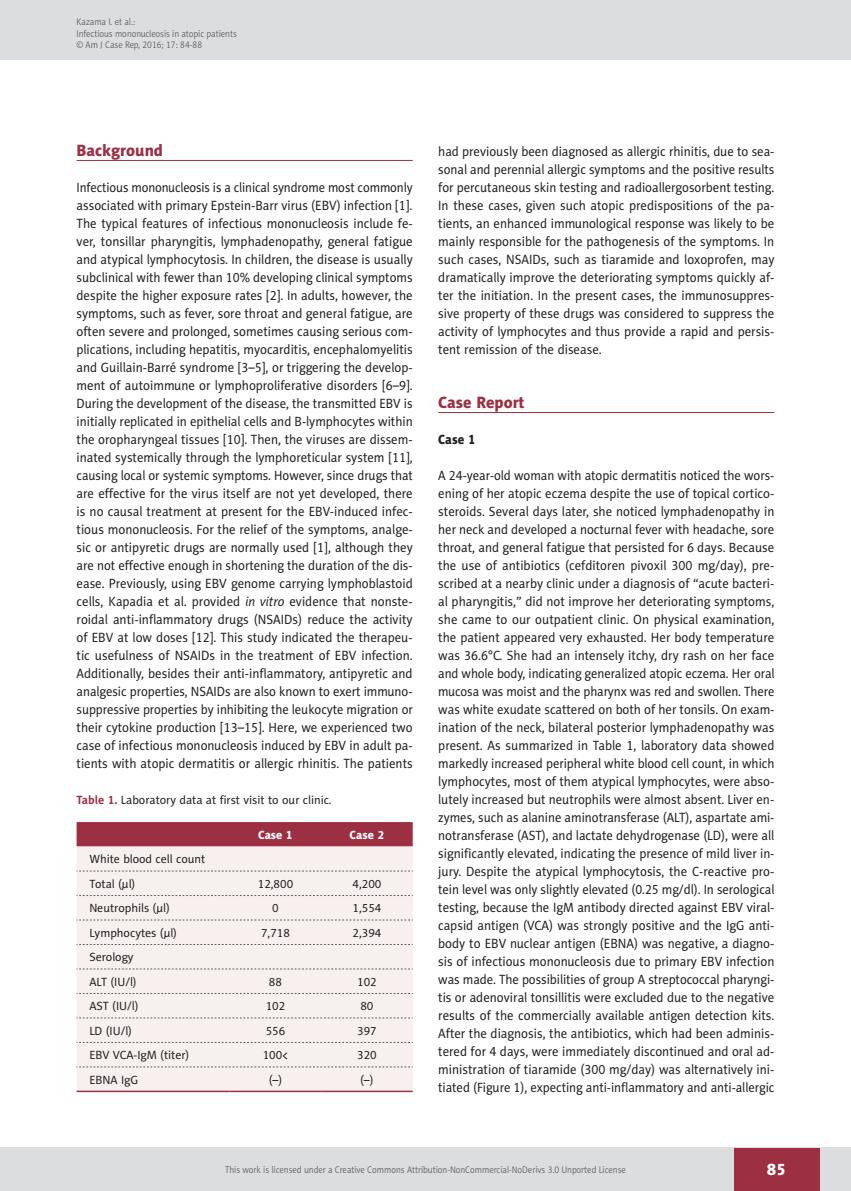
<style>
.page{position:relative;width:851px;height:1191px;background:#fff}
.page>*{position:absolute;margin:0;border:0;box-sizing:border-box;transform-origin:0 0}
.AJCR_Headline_1{font:16.5px "Naomi Sans EFN Heavy";color:#9d2f42}
.t1{font:16.5px "Naomi Sans EFN Heavy";color:#fff}
.AJCR_Body{font:13.5px/18px "Naomi Sans EFN";color:#231f20;text-align:justify;scale:.94 1}
.AJCR_Body-2{font:13.5px/18px "Naomi Sans EFN";color:#231f20;text-align:justify;scale:.93 1}
.AJCR_Body-3{font:13.5px/18px "Naomi Sans EFN";color:#231f20;text-align:justify;scale:.95 1}
.AJCR_Headline_2{font:13.5px "Naomi Sans EFN Heavy";color:#231f20;scale:.95 1}
.AJCR_Tabela_zawartos{font:12px "Naomi Sans EFN";color:#231f20}
.AJCR_Tabela_tytul{font:12px "Naomi Sans EFN";color:#231f20}
.AJCR_Tabela_Head{font:12px "Naomi Sans EFN Heavy";color:#fff}
.AJCR_pagina_zywa{font:9.75px/11.2px "Naomi Sans EFN Light";color:#57585a;scale:.9 1}
.AJCR_pagina_sygnatur{font:9.75px "Naomi Sans EFN Light";color:#57585a;scale:.9 1}
.s1{font-style:italic}
.s2{font-weight:700;color:#9d2f42}
</style>
<div class="page">
<hr style="left:77px;top:160px;width:335px;height:1px;background:#9d2f42">
<hr style="left:438px;top:412px;width:336px;height:1px;background:#9d2f42">
<div style="left:77px;top:822px;width:335px;height:24px;background:#9d2f42"></div>
<div style="left:77px;top:846px;width:335px;height:244px;background:#f7f0ef"></div>
<svg style="left:77px;top:870px;width:336px;height:1px"></svg>
<svg style="left:77px;top:895px;width:336px;height:1px"></svg>
<svg style="left:77px;top:919px;width:336px;height:1px"></svg>
<svg style="left:77px;top:944px;width:336px;height:1px"></svg>
<svg style="left:77px;top:968px;width:336px;height:1px"></svg>
<svg style="left:77px;top:993px;width:336px;height:1px"></svg>
<svg style="left:77px;top:1017px;width:336px;height:1px"></svg>
<svg style="left:77px;top:1042px;width:336px;height:1px"></svg>
<svg style="left:77px;top:1066px;width:336px;height:1px"></svg>
<hr style="left:77px;top:1090px;width:153px;height:2px;background:#9d2f42">
<hr style="left:230px;top:1090px;width:91px;height:2px;background:#9d2f42">
<hr style="left:321px;top:1090px;width:91px;height:2px;background:#9d2f42">
<div style="left:0;top:1148px;width:850px;height:43px;background:#dcdddf"></div>
<div style="left:733px;top:1147px;width:86px;height:43px;background:#9d2f42"></div>
<div style="left:0;top:0;width:850px;height:60px;background:#dcdddf"></div>
<p class="AJCR_pagina_zywa" style="left:77px;top:16px;width:179px">Kazama I. et al.:<br>Infectious mononucleosis in atopic patients</p>
<p class="AJCR_pagina_sygnatur" style="left:77px;top:39px;width:141px">© Am J Case Rep, 2016; 17: 84-88</p>
<p class="AJCR_Headline_1" style="left:77px;top:140px;width:88px">Background</p>
<p class="AJCR_Body-2" style="left:77px;top:178px;width:363px">Infectious mononucleosis is a clinical syndrome most commonly associated with primary Epstein-Barr virus (EBV) infection [1].<br>The typical features of infectious mononucleosis include fe&shy;ver, tonsillar pharyngitis, lymphadenopathy, general fatigue and atypical lymphocytosis. In children, the disease is usually subclinical with fewer than 10% developing clinical symptoms despite the higher exposure rates [2]. In adults, however, the symptoms, such as fever, sore throat and general fatigue, are often severe and prolonged, sometimes causing serious com&shy;plications, including hepatitis, myocarditis, encephalomyelitis and Guillain-Barré syndrome [3–5], or triggering the develop&shy;ment of autoimmune or lymphoproliferative disorders [6–9].<br>During the development of the disease, the transmitted EBV is initially replicated in epithelial cells and B-lymphocytes within the oropharyngeal tissues [10]. Then, the viruses are dissem&shy;inated systemically through the lymphoreticular system [11], causing local or systemic symptoms. However, since drugs that are effective for the virus itself are not yet developed, there is no causal treatment at present for the EBV-induced infec&shy;tious mononucleosis. For the relief of the symptoms, analge&shy;sic or antipyretic drugs are normally used [1], although they are not effective enough in shortening the duration of the dis&shy;ease. Previously, using EBV genome carrying lymphoblastoid cells, Kapadia et al. provided <span class="s1">in vitro</span> evidence that nonste&shy;roidal anti-inflammatory drugs (NSAIDs) reduce the activity of EBV at low doses [12]. This study indicated the therapeu&shy;tic usefulness of NSAIDs in the treatment of EBV infection.<br>Additionally, besides their anti-inflammatory, antipyretic and analgesic properties, NSAIDs are also known to exert immuno&shy;suppressive properties by inhibiting the leukocyte migration or their cytokine production [13–15]. Here, we experienced two case of infectious mononucleosis induced by EBV in adult pa&shy;tients with atopic dermatitis or allergic rhinitis. The patients</p>
<p class="AJCR_Tabela_tytul" style="left:77px;top:793px;width:256px"><span class="s2">Table 1.</span> Laboratory data at first visit to our clinic.</p>
<p class="AJCR_Tabela_Head" style="left:258px;top:827px;width:36px">Case 1</p>
<p class="AJCR_Tabela_Head" style="left:349px;top:827px;width:36px">Case 2</p>
<p class="AJCR_Tabela_zawartos" style="left:89px;top:852px;width:117px">White blood cell count</p>
<p class="AJCR_Tabela_zawartos" style="left:89px;top:876px;width:47px">Total (µl)</p>
<p class="AJCR_Tabela_zawartos" style="left:258px;top:876px;width:37px">12,800</p>
<p class="AJCR_Tabela_zawartos" style="left:352px;top:876px;width:30px">4,200</p>
<p class="AJCR_Tabela_zawartos" style="left:89px;top:901px;width:82px">Neutrophils (µl)</p>
<p class="AJCR_Tabela_zawartos" style="left:272px;top:901px;width:8px">0</p>
<p class="AJCR_Tabela_zawartos" style="left:352px;top:901px;width:30px">1,554</p>
<p class="AJCR_Tabela_zawartos" style="left:89px;top:925px;width:89px">Lymphocytes (µl)</p>
<p class="AJCR_Tabela_zawartos" style="left:261px;top:925px;width:30px">7,718</p>
<p class="AJCR_Tabela_zawartos" style="left:352px;top:925px;width:30px">2,394</p>
<p class="AJCR_Tabela_zawartos" style="left:89px;top:950px;width:46px">Serology</p>
<p class="AJCR_Tabela_zawartos" style="left:89px;top:974px;width:49px">ALT (IU/l)</p>
<p class="AJCR_Tabela_zawartos" style="left:269px;top:974px;width:15px">88</p>
<p class="AJCR_Tabela_zawartos" style="left:357px;top:974px;width:21px">102</p>
<p class="AJCR_Tabela_zawartos" style="left:89px;top:999px;width:51px">AST (IU/l)</p>
<p class="AJCR_Tabela_zawartos" style="left:266px;top:999px;width:21px">102</p>
<p class="AJCR_Tabela_zawartos" style="left:360px;top:999px;width:15px">80</p>
<p class="AJCR_Tabela_zawartos" style="left:89px;top:1023px;width:44px">LD (IU/l)</p>
<p class="AJCR_Tabela_zawartos" style="left:266px;top:1023px;width:21px">556</p>
<p class="AJCR_Tabela_zawartos" style="left:357px;top:1023px;width:21px">397</p>
<p class="AJCR_Tabela_zawartos" style="left:89px;top:1048px;width:101px">EBV VCA-IgM (titer)</p>
<p class="AJCR_Tabela_zawartos" style="left:263px;top:1048px;width:27px">100&lt;</p>
<p class="AJCR_Tabela_zawartos" style="left:357px;top:1048px;width:21px">320</p>
<p class="AJCR_Tabela_zawartos" style="left:89px;top:1072px;width:50px">EBNA IgG</p>
<p class="AJCR_Tabela_zawartos" style="left:269px;top:1072px;width:15px">(–)</p>
<p class="AJCR_Tabela_zawartos" style="left:360px;top:1072px;width:15px">(–)</p>
<p class="AJCR_Body-3" style="left:438px;top:142px;width:355px">had previously been diagnosed as allergic rhinitis, due to sea&shy;sonal and perennial allergic symptoms and the positive results for percutaneous skin testing and radioallergosorbent testing.<br>In these cases, given such atopic predispositions of the pa&shy;tients, an enhanced immunological response was likely to be mainly responsible for the pathogenesis of the symptoms. In such cases, NSAIDs, such as tiaramide and loxoprofen, may dramatically improve the deteriorating symptoms quickly af&shy;ter the initiation. In the present cases, the immunosuppres&shy;sive property of these drugs was considered to suppress the activity of lymphocytes and thus provide a rapid and persis&shy;tent remission of the disease.</p>
<p class="AJCR_Headline_1" style="left:438px;top:392px;width:88px">Case Report</p>
<p class="AJCR_Headline_2" style="left:438px;top:431px;width:41px">Case 1</p>
<p class="AJCR_Body" style="left:438px;top:466px;width:359px">A 24-year-old woman with atopic dermatitis noticed the wors&shy;ening of her atopic eczema despite the use of topical cortico&shy;steroids. Several days later, she noticed lymphadenopathy in her neck and developed a nocturnal fever with headache, sore throat, and general fatigue that persisted for 6 days. Because the use of antibiotics (cefditoren pivoxil 300 mg/day), pre&shy;scribed at a nearby clinic under a diagnosis of “acute bacteri&shy;al pharyngitis,” did not improve her deteriorating symptoms, she came to our outpatient clinic. On physical examination, the patient appeared very exhausted. Her body temperature was 36.6°C. She had an intensely itchy, dry rash on her face and whole body, indicating generalized atopic eczema. Her oral mucosa was moist and the pharynx was red and swollen. There was white exudate scattered on both of her tonsils. On exam&shy;ination of the neck, bilateral posterior lymphadenopathy was present. As summarized in Table 1, laboratory data showed markedly increased peripheral white blood cell count, in which lymphocytes, most of them atypical lymphocytes, were abso&shy;lutely increased but neutrophils were almost absent. Liver en&shy;zymes, such as alanine aminotransferase (ALT), aspartate ami&shy;notransferase (AST), and lactate dehydrogenase (LD), were all significantly elevated, indicating the presence of mild liver in&shy;jury. Despite the atypical lymphocytosis, the C-reactive pro&shy;tein level was only slightly elevated (0.25 mg/dl). In serological testing, because the IgM antibody directed against EBV viral&shy;capsid antigen (VCA) was strongly positive and the IgG anti&shy;body to EBV nuclear antigen (EBNA) was negative, a diagno&shy;sis of infectious mononucleosis due to primary EBV infection was made. The possibilities of group A streptococcal pharyngi&shy;tis or adenoviral tonsillitis were excluded due to the negative results of the commercially available antigen detection kits.<br>After the diagnosis, the antibiotics, which had been adminis&shy;tered for 4 days, were immediately discontinued and oral ad&shy;ministration of tiaramide (300 mg/day) was alternatively ini&shy;tiated (Figure 1), expecting anti-inflammatory and anti-allergic</p>
<p class="AJCR_pagina_zywa" style="left:225px;top:1164px;width:447px">This work is licensed under a Creative Commons Attribution-NonCommercial-NoDerivs 3.0 Unported License</p>
<p class="t1" style="left:766px;top:1159px;width:21px">85</p>
</div>
